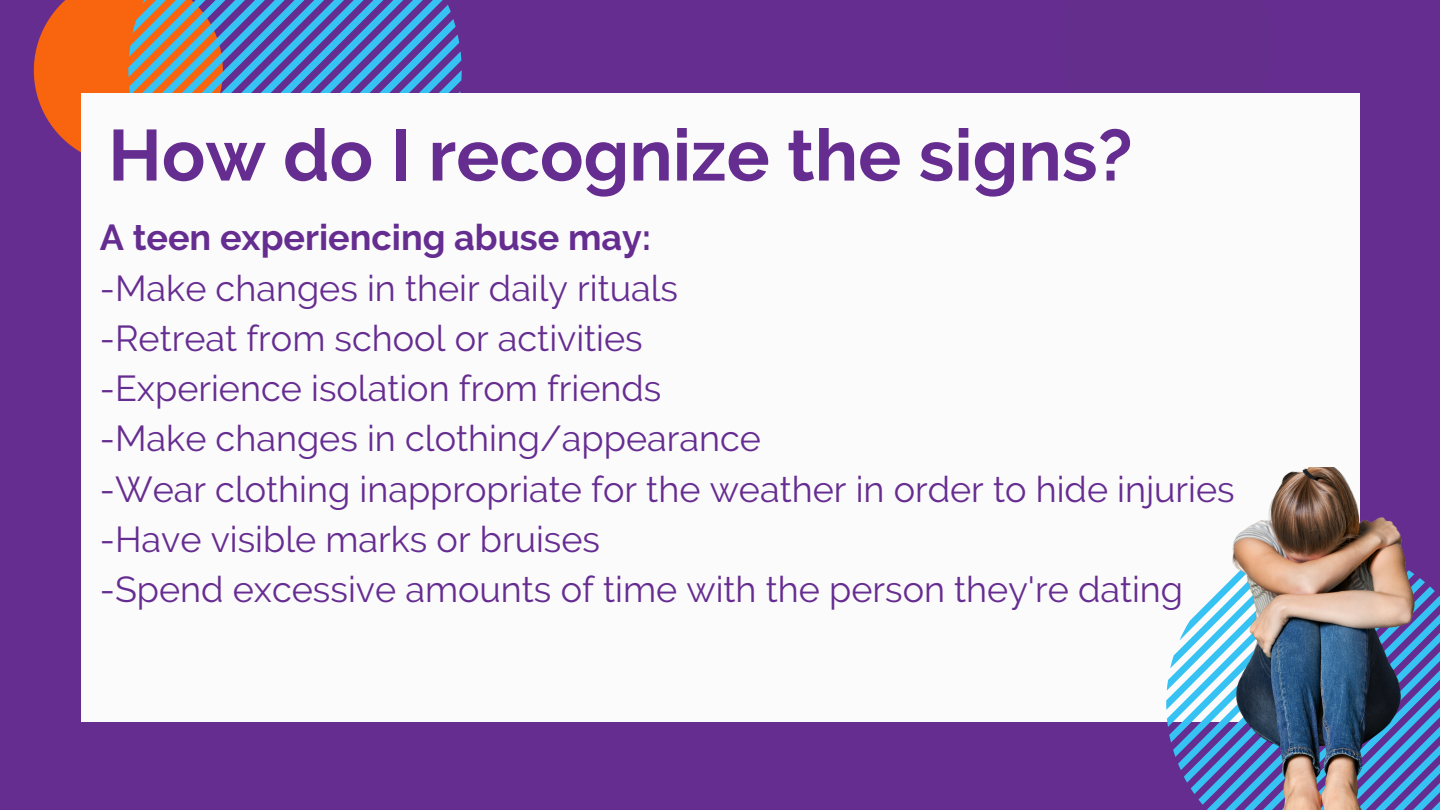
<style>
.page{position:relative;width:1440px;height:810px;background:#662d91}
.page>*{position:absolute;margin:0;border:0;box-sizing:border-box;transform-origin:0 0}
.t1{font:700 72px "Raleway";color:#662d91}
.t2{font:36px/50.2px "Raleway";color:#662d91}
.t3{font:700 36px "Raleway";color:#662d91}
</style>
<div class="page">
<svg style="left:34px;top:0;width:94px;height:152px"></svg>
<svg style="left:128px;top:0;width:334px;height:93px"></svg>
<div style="left:81px;top:93px;width:1278px;height:629px;background:#fcfbfc"></div>
<svg style="left:1166px;top:546px;width:274px;height:264px"></svg>
<img style="left:1233px;top:467px;width:181px;height:343px">
<h1 class="t1" style="left:108px;top:113px;width:1026px">How do I recognize the signs?</h1>
<p class="t3" style="left:100px;top:217px;width:553px">A teen experiencing abuse may:</p>
<p class="t2" style="left:100px;top:263px;width:1136px">-Make changes in their daily rituals<br>-Retreat from school or activities<br>-Experience isolation from friends<br>-Make changes in clothing/appearance<br>-Wear clothing inappropriate for the weather in order to hide injuries -Have visible marks or bruises<br>-Spend excessive amounts of time with the person they're dating</p>
</div>
